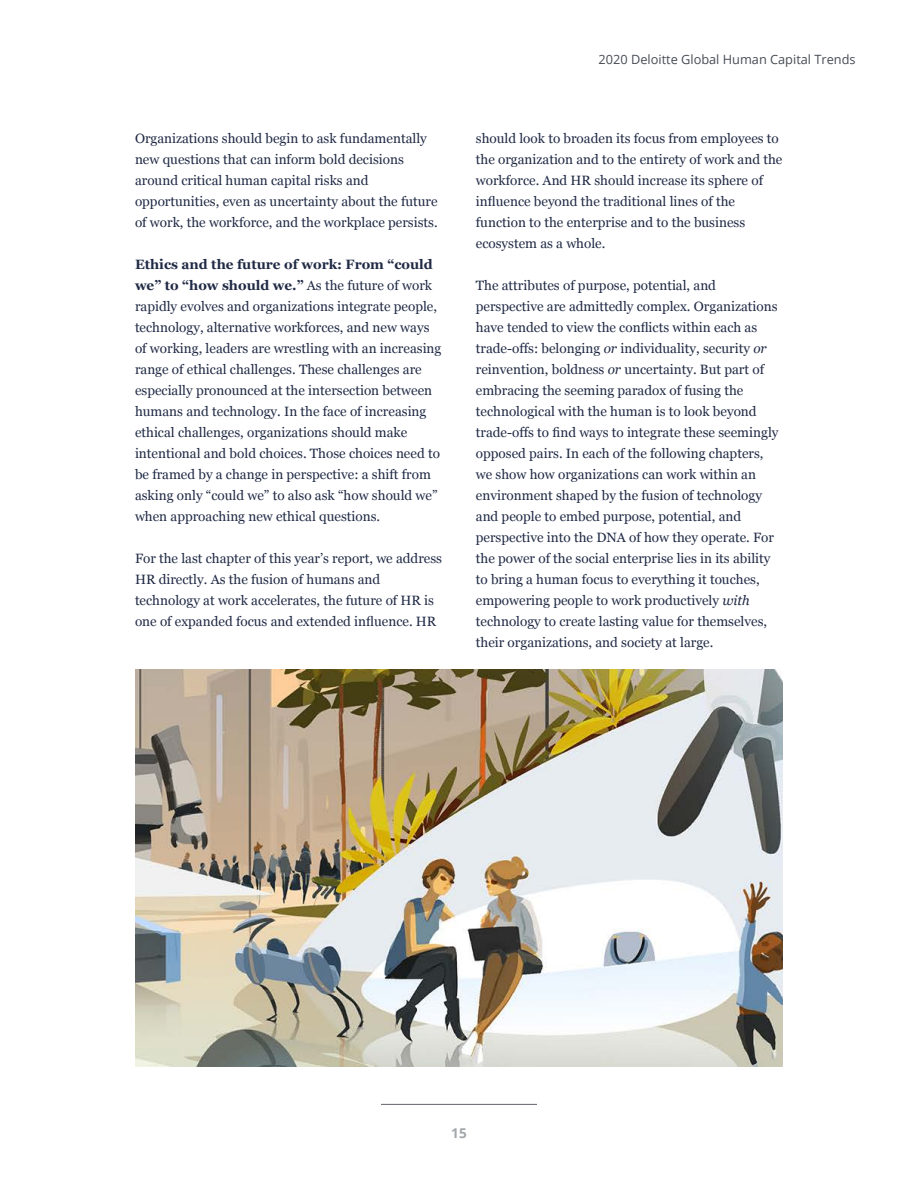
<style>
.page{position:relative;width:918px;height:1188px;background:#fff}
.page>*{position:absolute;margin:0;border:0;box-sizing:border-box;transform-origin:0 0}
.t1{font:13.5px/21px "Georgia";color:#202a45}
.t2{font:700 13.5px "Open Sans";color:#a3a7a9}
.t3{font:12.75px "Open Sans";color:#474c55}
.s1{font-weight:700}
.s2{font-style:italic}
</style>
<div class="page">
<hr style="left:381px;top:1104px;width:156px;height:1px;background:#5f636a">
<img style="left:135px;top:670px;width:648px;height:396px">
<p class="t1" style="left:135px;top:127px;width:304px">Organizations should begin to ask fundamentally new questions that can inform bold decisions around critical human capital risks and opportunities, even as uncertainty about the future of work, the workforce, and the workplace persists.</p>
<p class="t1" style="left:135px;top:253px;width:308px"><span class="s1">Ethics and the future of work: From “could we” to “how should we.”</span> As the future of work rapidly evolves and organizations integrate people, technology, alternative workforces, and new ways of working, leaders are wrestling with an increasing range of ethical challenges. These challenges are especially pronounced at the intersection between humans and technology. In the face of increasing ethical challenges, organizations should make intentional and bold choices. Those choices need to be framed by a change in perspective: a shift from asking only “could we” to also ask “how should we” when approaching new ethical questions.</p>
<p class="t1" style="left:135px;top:547px;width:309px">For the last chapter of this year’s report, we address HR directly. As the fusion of humans and technology at work accelerates, the future of HR is one of expanded focus and extended influence. HR</p>
<p class="t3" style="left:599px;top:50px;width:258px">2020 Deloitte Global Human Capital Trends</p>
<p class="t1" style="left:476px;top:127px;width:308px">should look to broaden its focus from employees to the organization and to the entirety of work and the workforce. And HR should increase its sphere of influence beyond the traditional lines of the function to the enterprise and to the business ecosystem as a whole.</p>
<p class="t1" style="left:476px;top:274px;width:304px">The attributes of purpose, potential, and perspective are admittedly complex. Organizations have tended to view the conflicts within each as trade-offs: belonging <span class="s2">or</span> individuality, security <span class="s2">or </span>reinvention, boldness <span class="s2">or</span> uncertainty. But part of embracing the seeming paradox of fusing the technological with the human is to look beyond trade-offs to find ways to integrate these seemingly opposed pairs. In each of the following chapters, we show how organizations can work within an environment shaped by the fusion of technology and people to embed purpose, potential, and perspective into the DNA of how they operate. For the power of the social enterprise lies in its ability to bring a human focus to everything it touches, empowering people to work productively <span class="s2">with </span>technology to create lasting value for themselves, their organizations, and society at large.</p>
<p class="t2" style="left:451px;top:1123px;width:17px">15</p>
</div>
